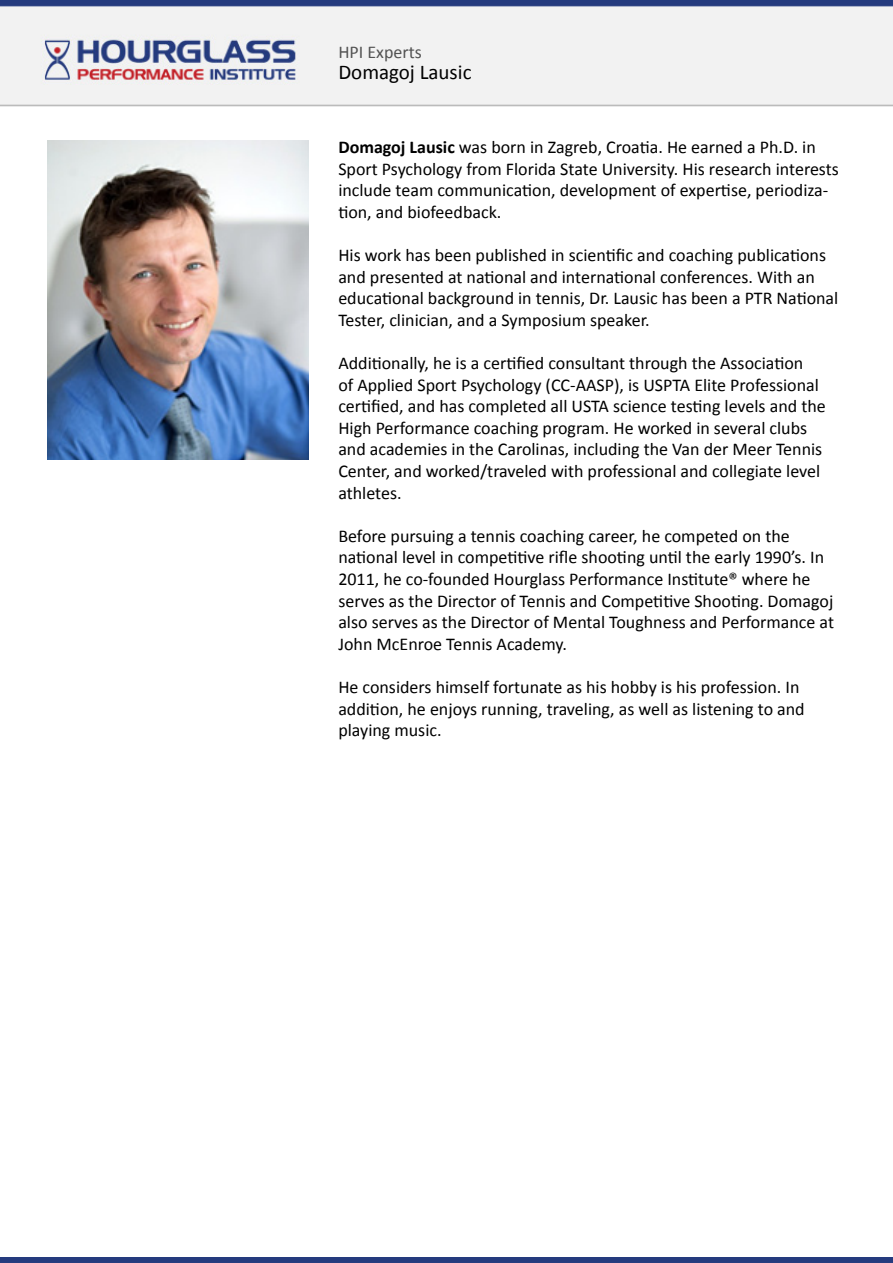
<style>
.page{position:relative;width:893px;height:1263px;background:#fff}
.page>*{position:absolute;margin:0;border:0;box-sizing:border-box;transform-origin:0 0}
.t1{font:21px "Calibri";color:#000}
.t2{font:18px/21.6px "Calibri";color:#000}
.t3{font:18px "Calibri";color:#525252}
.s1{font-weight:700}
</style>
<div class="page">
<img style="left:0;top:0;width:893px;height:107px">
<div style="left:0;top:1257px;width:893px;height:6px;background:#253b7e"></div>
<img style="left:47px;top:140px;width:262px;height:319px">
<p class="t3" style="left:338px;top:40px;width:85px">HPI Experts</p>
<p class="t1" style="left:338px;top:59px;width:135px">Domagoj Lausic</p>
<p class="t2" style="left:338px;top:136px;width:502px"><span class="s1">Domagoj Lausic</span> was born in Zagreb, Croatia. He earned a Ph.D. in Sport Psychology from Florida State University. His research interests include team communication, development of expertise, periodiza&shy;tion, and biofeedback.</p>
<p class="t2" style="left:338px;top:244px;width:502px">His work has been published in scientific and coaching publications and presented at national and international conferences. With an educational background in tennis, Dr. Lausic has been a PTR National Tester, clinician, and a Symposium speaker.</p>
<p class="t2" style="left:338px;top:352px;width:489px">Additionally, he is a certified consultant through the Association<br>of Applied Sport Psychology (CC-AASP), is USPTA Elite Professional certified, and has completed all USTA science testing levels and the High Performance coaching program. He worked in several clubs and academies in the Carolinas, including the Van der Meer Tennis Center, and worked/traveled with professional and collegiate level athletes.</p>
<p class="t2" style="left:338px;top:525px;width:497px">Before pursuing a tennis coaching career, he competed on the national level in competitive rifle shooting until the early 1990’s. In 2011, he co-founded Hourglass Performance Institute® where he serves as the Director of Tennis and Competitive Shooting. Domagoj also serves as the Director of Mental Toughness and Performance at John McEnroe Tennis Academy.</p>
<p class="t2" style="left:338px;top:676px;width:468px">He considers himself fortunate as his hobby is his profession. In addition, he enjoys running, traveling, as well as listening to and playing music.</p>
</div>
